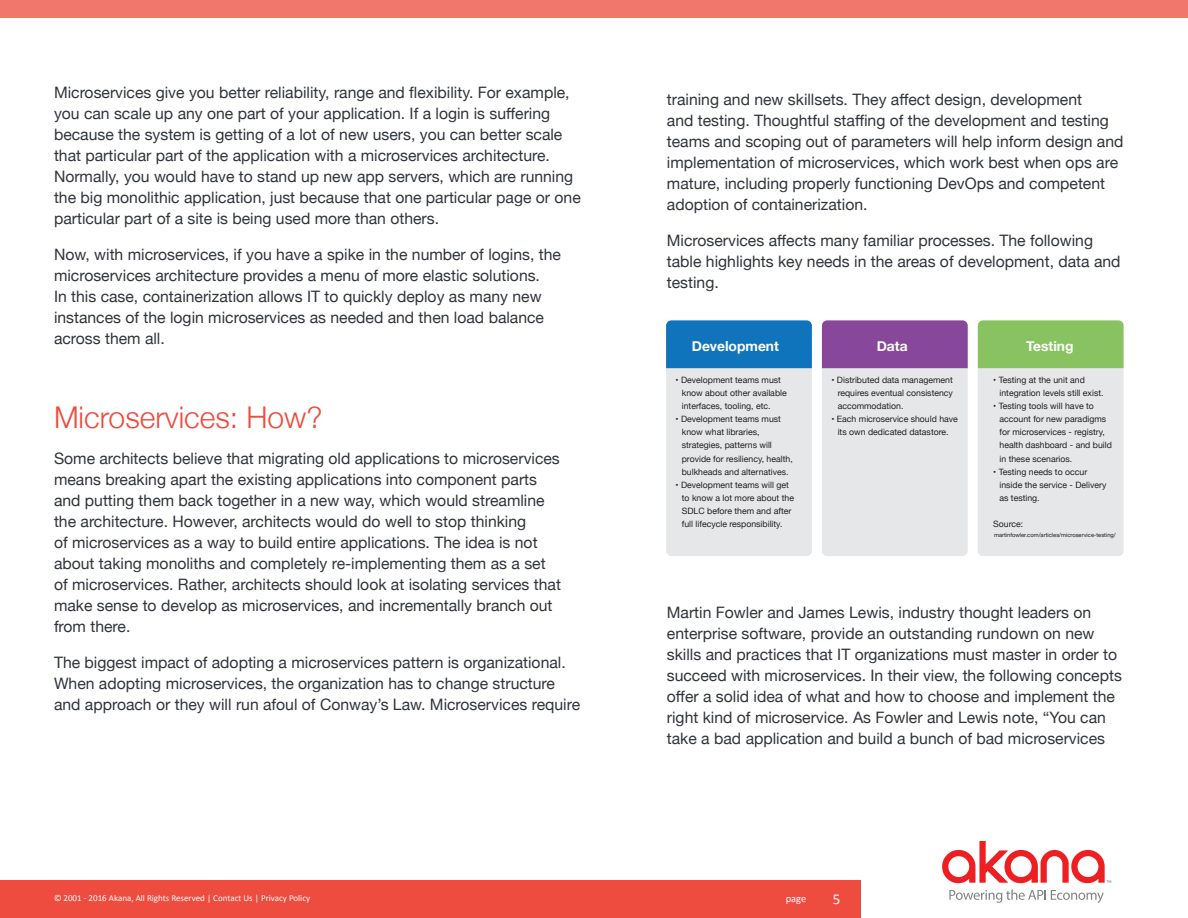
<style>
.page{position:relative;width:1188px;height:918px;background:#fff}
.page>*{position:absolute;margin:0;border:0;box-sizing:border-box;transform-origin:0 0}
.t1{font:300 30px "Helvetica Neue";color:#ed4c3f}
.t2{font:15.75px/21px "Helvetica Neue";color:#30343c}
.t3{font:15px "Calibri";color:#fff}
.t4{font:700 13.8px "Helvetica Neue";color:#fff}
.t5{font:10.5px "Calibri";color:#fff}
.t6{font:9px "Calibri";color:#fff}
.t7{font:8.7px/13px "Helvetica Neue";color:#231f20}
.t8{font:5.85px "Helvetica Neue";color:#231f20}
</style>
<div class="page">
<div style="left:0;top:880px;width:861px;height:38px;background:#ed4c3f"></div>
<svg style="left:942px;top:841px;width:169px;height:42px"></svg>
<svg style="left:949px;top:889px;width:155px;height:14px"></svg>
<div style="left:0;top:0;width:1188px;height:18px;background:#f1776d"></div>
<svg style="left:666px;top:320px;width:146px;height:236px;background:#bacfdf"></svg>
<svg style="left:822px;top:320px;width:146px;height:236px;background:#d2c6d9"></svg>
<svg style="left:978px;top:320px;width:146px;height:236px;background:#d3dfcd"></svg>
<p class="t2" style="left:54px;top:83px;width:528px">Microservices give you better reliability, range and flexibility. For example, you can scale up any one part of your application. If a login is suffering because the system is getting of a lot of new users, you can better scale that particular part of the application with a microservices architecture.<br>Normally, you would have to stand up new app servers, which are running the big monolithic application, just because that one particular page or one particular part of a site is being used more than others.</p>
<p class="t2" style="left:54px;top:245px;width:509px">Now, with microservices, if you have a spike in the number of logins, the microservices architecture provides a menu of more elastic solutions.<br>In this case, containerization allows IT to quickly deploy as many new instances of the login microservices as needed and then load balance across them all.</p>
<p class="t1" style="left:54px;top:393px;width:270px">Microservices: How?</p>
<p class="t2" style="left:54px;top:449px;width:508px">Some architects believe that migrating old applications to microservices means breaking apart the existing applications into component parts and putting them back together in a new way, which would streamline the architecture. However, architects would do well to stop thinking<br>of microservices as a way to build entire applications. The idea is not about taking monoliths and completely re-implementing them as a set of microservices. Rather, architects should look at isolating services that make sense to develop as microservices, and incrementally branch out from there.</p>
<p class="t2" style="left:54px;top:653px;width:528px">The biggest impact of adopting a microservices pattern is organizational.<br>When adopting microservices, the organization has to change structure and approach or they will run afoul of Conway’s Law. Microservices require</p>
<p class="t6" style="left:54px;top:892px;width:258px">© 2001 - 2016 Akana, All Rights Reserved | Contact Us | Privacy Policy</p>
<p class="t2" style="left:667px;top:90px;width:458px">training and new skillsets. They affect design, development<br>and testing. Thoughtful staffing of the development and testing teams and scoping out of parameters will help inform design and implementation of microservices, which work best when ops are mature, including properly functioning DevOps and competent adoption of containerization.</p>
<p class="t2" style="left:667px;top:231px;width:455px">Microservices affects many familiar processes. The following table highlights key needs in the areas of development, data and testing.</p>
<p class="t4" style="left:692px;top:335px;width:89px">Development</p>
<p class="t7" style="left:682px;top:374px;width:106px;text-indent:-6px">• Development teams must know about other available interfaces, tooling, etc.</p>
<p class="t7" style="left:682px;top:413px;width:112px;text-indent:-6px">• Development teams must know what libraries, strategies, patterns will provide for resiliency, health, bulkheads and alternatives.</p>
<p class="t7" style="left:682px;top:479px;width:114px;text-indent:-6px">• Development teams will get to know a lot more about the<br>SDLC before them and after full lifecycle responsibility.</p>
<p class="t4" style="left:877px;top:335px;width:32px">Data</p>
<p class="t7" style="left:838px;top:374px;width:117px;text-align:justify;text-indent:-6px">• Distributed data management requires eventual consistency accommodation.</p>
<p class="t7" style="left:831px;top:413px;width:128px;text-align:center">• Each microservice should have its own dedicated datastore.</p>
<p class="t4" style="left:1026px;top:335px;width:49px">Testing</p>
<p class="t7" style="left:999px;top:374px;width:106px;text-indent:-6px">• Testing at the unit and integration levels still exist.</p>
<p class="t7" style="left:999px;top:400px;width:114px;text-indent:-6px">• Testing tools will have to account for new paradigms for microservices - registry, health dashboard - and build in these scenarios.</p>
<p class="t7" style="left:999px;top:465px;width:108px;text-indent:-6px">• Testing needs to occur inside the service - Delivery as testing.</p>
<p class="t7" style="left:993px;top:518px;width:32px">Source:</p>
<p class="t8" style="left:994px;top:531px;width:123px">martinfowler.com/articles/microservice-testing/</p>
<p class="t2" style="left:667px;top:603px;width:457px">Martin Fowler and James Lewis, industry thought leaders on enterprise software, provide an outstanding rundown on new skills and practices that IT organizations must master in order to succeed with microservices. In their view, the following concepts offer a solid idea of what and how to choose and implement the right kind of microservice. As Fowler and Lewis note, “You can take a bad application and build a bunch of bad microservices</p>
<p class="t5" style="left:786px;top:892px;width:22px">page</p>
<p class="t3" style="left:833px;top:890px;width:9px">5</p>
</div>
